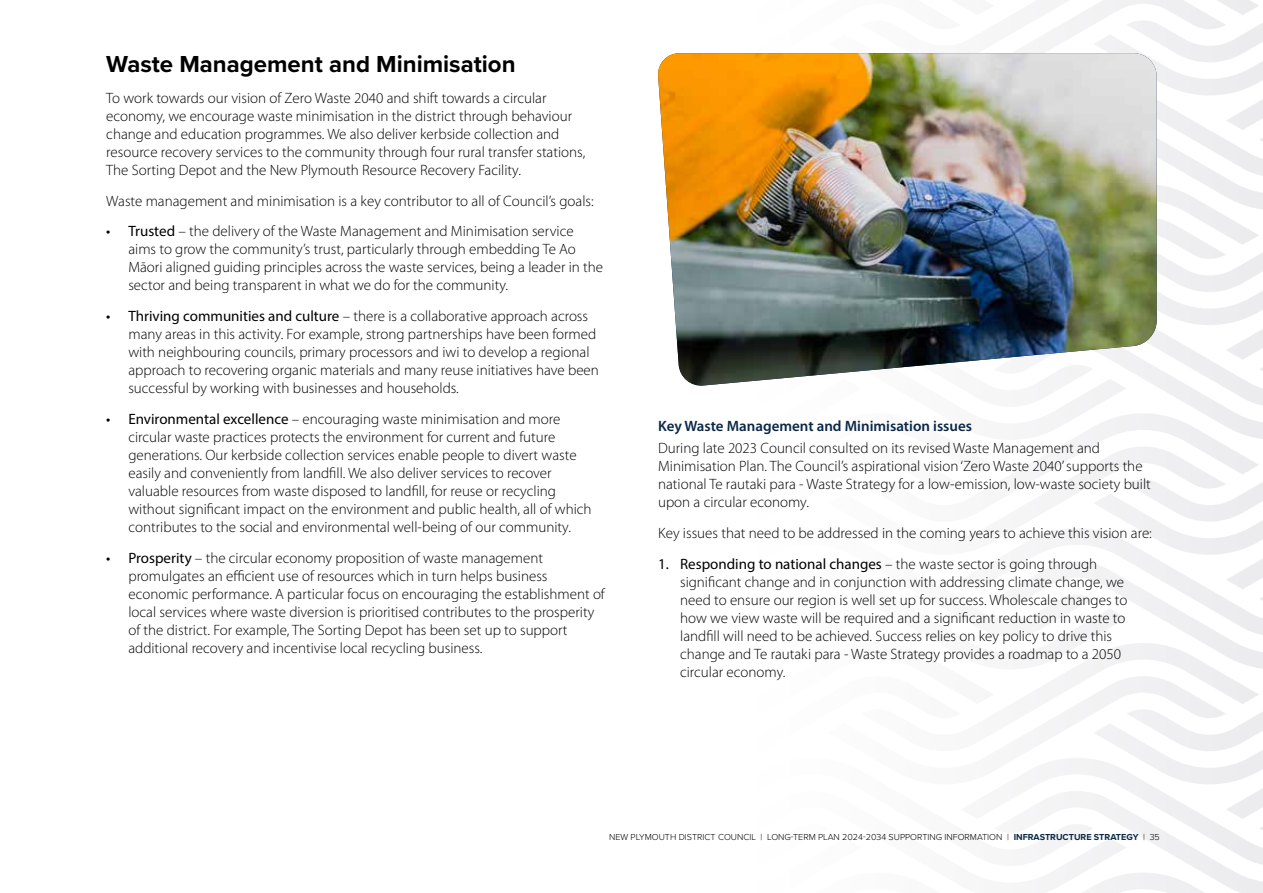
<style>
.page{position:relative;width:1263px;height:893px;background:#fff}
.page>*{position:absolute;margin:0;border:0;box-sizing:border-box;transform-origin:0 0}
.t1{font:700 24px "Proxima Nova";color:#000}
.t2{font:300 15px/18px "Myriad Pro";color:#000}
.t3{font:600 15px "Myriad Pro";color:#0a2746}
.t4{font:300 9px "Proxima Nova";color:#000}
.s1{font-weight:400}
.s2{font-weight:700;color:#0a2746}
</style>
<div class="page">
<svg style="left:1032px;top:0;width:231px;height:893px"></svg>
<img style="left:658px;top:53px;width:499px;height:334px">
<h1 class="t1" style="left:106px;top:46px;width:411px">Waste Management and Minimisation</h1>
<p class="t2" style="left:106px;top:89px;width:480px">To work towards our vision of Zero Waste 2040 and shift towards a circular economy, we encourage waste minimisation in the district through behaviour change and education programmes. We also deliver kerbside collection and resource recovery services to the community through four rural transfer stations, The Sorting Depot and the New Plymouth Resource Recovery Facility.</p>
<p class="t2" style="left:106px;top:191px;width:489px">Waste management and minimisation is a key contributor to all of Council’s goals:</p>
<p class="t2" style="left:128px;top:222px;width:476px;text-indent:-22px"><span class="s1">• Trusted</span> – the delivery of the Waste Management and Minimisation service aims to grow the community’s trust, particularly through embedding Te Ao Māori aligned guiding principles across the waste services, being a leader in the sector and being transparent in what we do for the community.</p>
<p class="t2" style="left:128px;top:307px;width:472px;text-indent:-22px"><span class="s1">• Thriving communities and culture</span> – there is a collaborative approach across many areas in this activity. For example, strong partnerships have been formed with neighbouring councils, primary processors and iwi to develop a regional approach to recovering organic materials and many reuse initiatives have been successful by working with businesses and households.</p>
<p class="t2" style="left:128px;top:410px;width:465px;text-indent:-22px"><span class="s1">• Environmental excellence</span> – encouraging waste minimisation and more circular waste practices protects the environment for current and future generations. Our kerbside collection services enable people to divert waste easily and conveniently from landfill. We also deliver services to recover valuable resources from waste disposed to landfill, for reuse or recycling without significant impact on the environment and public health, all of which contributes to the social and environmental well-being of our community.</p>
<p class="t2" style="left:128px;top:548px;width:478px;text-indent:-22px"><span class="s1">• Prosperity</span> – the circular economy proposition of waste management promulgates an efficient use of resources which in turn helps business economic performance. A particular focus on encouraging the establishment of local services where waste diversion is prioritised contributes to the prosperity of the district. For example, The Sorting Depot has been set up to support additional recovery and incentivise local recycling business.</p>
<p class="t3" style="left:658px;top:417px;width:315px">Key Waste Management and Minimisation issues</p>
<p class="t2" style="left:658px;top:439px;width:494px">During late 2023 Council consulted on its revised Waste Management and Minimisation Plan. The Council’s aspirational vision ‘Zero Waste 2040’ supports the national Te rautaki para - Waste Strategy for a low-emission, low-waste society built upon a circular economy.</p>
<p class="t2" style="left:658px;top:524px;width:495px">Key issues that need to be addressed in the coming years to achieve this vision are:</p>
<p class="t2" style="left:680px;top:555px;width:449px;text-indent:-22px"><span class="s1">1. Responding to national changes</span> – the waste sector is going through significant change and in conjunction with addressing climate change, we need to ensure our region is well set up for success. Wholescale changes to how we view waste will be required and a significant reduction in waste to landfill will need to be achieved. Success relies on key policy to drive this change and Te rautaki para - Waste Strategy provides a roadmap to a 2050 circular economy.</p>
<p class="t4" style="left:609px;top:830px;width:552px">NEW PLYMOUTH DISTRICT COUNCIL | LONG-TERM PLAN 2024-2034 SUPPORTING INFORMATION | <span class="s2">INFRASTRUCTURE STRATEGY</span> | 35</p>
</div>
